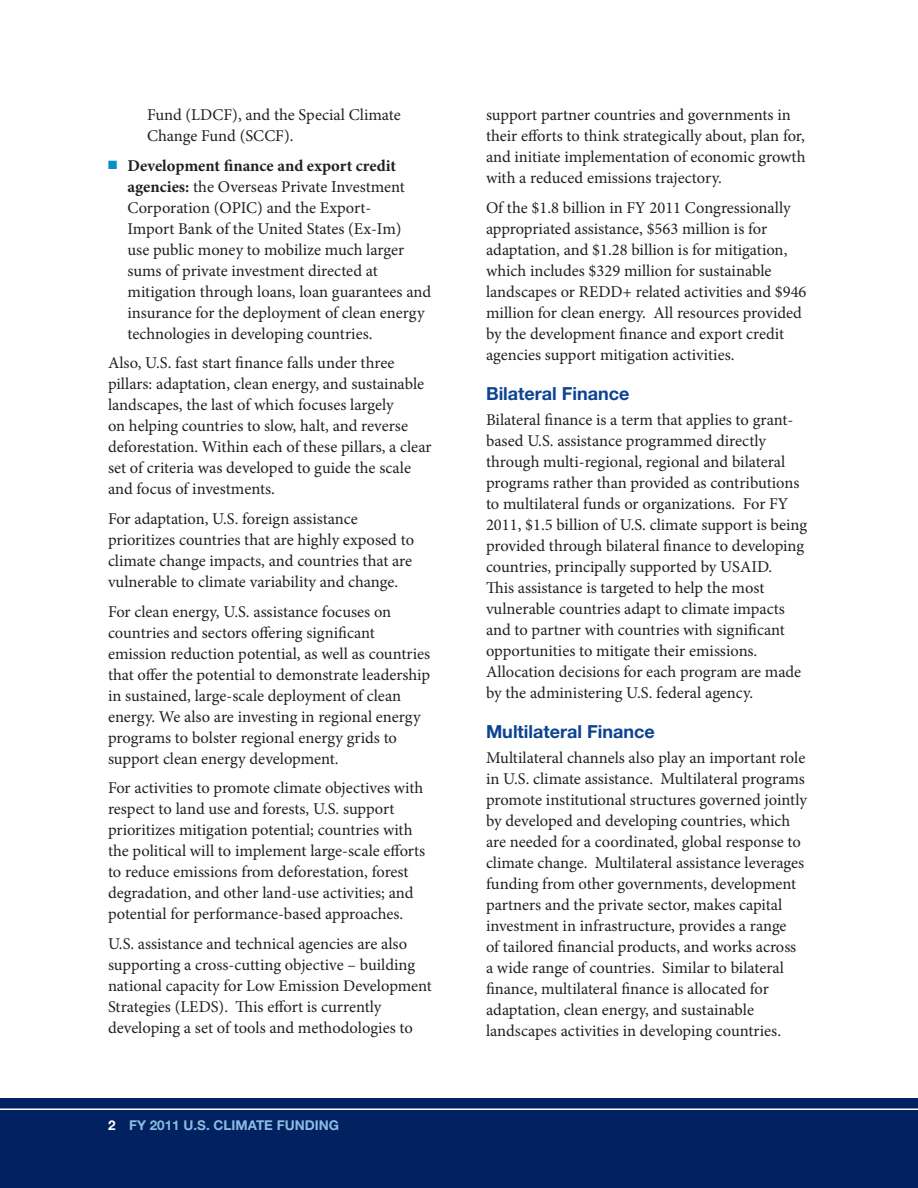
<style>
.page{position:relative;width:918px;height:1188px;background:#fff}
.page>*{position:absolute;margin:0;border:0;box-sizing:border-box;transform-origin:0 0}
.Subhead_2{font:700 18px "Helvetica Neue LT Std";color:#0d4392}
.body_copy{font:16.5px/21px "Minion Pro";color:#231f20}
.Hanging_indent{font:16.5px/21px "Minion Pro";letter-spacing:-.005em;color:#231f20}
.Double_hanging_inden{font:16.5px/21px "Minion Pro";color:#231f20}
.page_numbers{font:700 13.5px "Helvetica Neue LT Std";color:#8bbde0}
.page_numbers-2{font:13.5px "Helvetica Neue LT Std";color:#8bbde0}
.s1{font-weight:700}
.s2{color:#fff}
</style>
<div class="page">
<div style="left:0;top:1098px;width:918px;height:90px;background:#012160"></div>
<hr style="left:0;top:1108px;width:918px;height:2px;background:#fff">
<p class="Double_hanging_inden" style="left:147px;top:104px;width:255px">Fund (LDCF), and the Special Climate<br>Change Fund (SCCF).</p>
<p class="Hanging_indent" style="left:127px;top:155px;width:305px"><span class="s1">Development finance and export credit agencies:</span> the Overseas Private Investment Corporation (OPIC) and the Export-<br>Import Bank of the United States (Ex-Im)<br>use public money to mobilize much larger sums of private investment directed at mitigation through loans, loan guarantees and insurance for the deployment of clean energy technologies in developing countries.</p>
<p class="body_copy" style="left:108px;top:353px;width:325px">Also, U.S. fast start finance falls under three pillars: adaptation, clean energy, and sustainable landscapes, the last of which focuses largely<br>on helping countries to slow, halt, and reverse deforestation. Within each of these pillars, a clear set of criteria was developed to guide the scale and focus of investments.</p>
<p class="body_copy" style="left:108px;top:508px;width:308px">For adaptation, U.S. foreign assistance prioritizes countries that are highly exposed to climate change impacts, and countries that are vulnerable to climate variability and change.</p>
<p class="body_copy" style="left:108px;top:601px;width:324px">For clean energy, U.S. assistance focuses on countries and sectors offering significant emission reduction potential, as well as countries that offer the potential to demonstrate leadership in sustained, large-scale deployment of clean energy. We also are investing in regional energy programs to bolster regional energy grids to support clean energy development.</p>
<p class="body_copy" style="left:108px;top:778px;width:319px">For activities to promote climate objectives with respect to land use and forests, U.S. support prioritizes mitigation potential; countries with the political will to implement large-scale efforts to reduce emissions from deforestation, forest degradation, and other land-use activities; and potential for performance-based approaches.</p>
<p class="body_copy" style="left:108px;top:933px;width:325px">U.S. assistance and technical agencies are also supporting a cross-cutting objective – building national capacity for Low Emission Development Strategies (LEDS). This effort is currently developing a set of tools and methodologies to</p>
<p class="page_numbers" style="left:108px;top:1117px;width:233px"><span class="s2">2</span> FY 2011 U.S. CLIMATE FUNDING</p>
<p class="page_numbers-2" style="left:108px;top:1117px;width:155px">FAST START FINANCING</p>
<p class="body_copy" style="left:486px;top:104px;width:321px">support partner countries and governments in their efforts to think strategically about, plan for, and initiate implementation of economic growth with a reduced emissions trajectory.</p>
<p class="body_copy" style="left:486px;top:197px;width:322px">Of the $1.8 billion in FY 2011 Congressionally appropriated assistance, $563 million is for adaptation, and $1.28 billion is for mitigation, which includes $329 million for sustainable landscapes or REDD+ related activities and $946 million for clean energy. All resources provided by the development finance and export credit agencies support mitigation activities.</p>
<p class="Subhead_2" style="left:486px;top:382px;width:145px">Bilateral Finance</p>
<p class="body_copy" style="left:486px;top:409px;width:323px">Bilateral finance is a term that applies to grant&shy;based U.S. assistance programmed directly through multi-regional, regional and bilateral programs rather than provided as contributions to multilateral funds or organizations. For FY 2011, $1.5 billion of U.S. climate support is being provided through bilateral finance to developing countries, principally supported by USAID.<br>This assistance is targeted to help the most vulnerable countries adapt to climate impacts and to partner with countries with significant opportunities to mitigate their emissions.<br>Allocation decisions for each program are made by the administering U.S. federal agency.</p>
<p class="Subhead_2" style="left:486px;top:720px;width:170px">Multilateral Finance</p>
<p class="body_copy" style="left:486px;top:748px;width:322px">Multilateral channels also play an important role in U.S. climate assistance. Multilateral programs promote institutional structures governed jointly by developed and developing countries, which are needed for a coordinated, global response to climate change. Multilateral assistance leverages funding from other governments, development partners and the private sector, makes capital investment in infrastructure, provides a range<br>of tailored financial products, and works across a wide range of countries. Similar to bilateral finance, multilateral finance is allocated for adaptation, clean energy, and sustainable landscapes activities in developing countries.</p>
</div>
